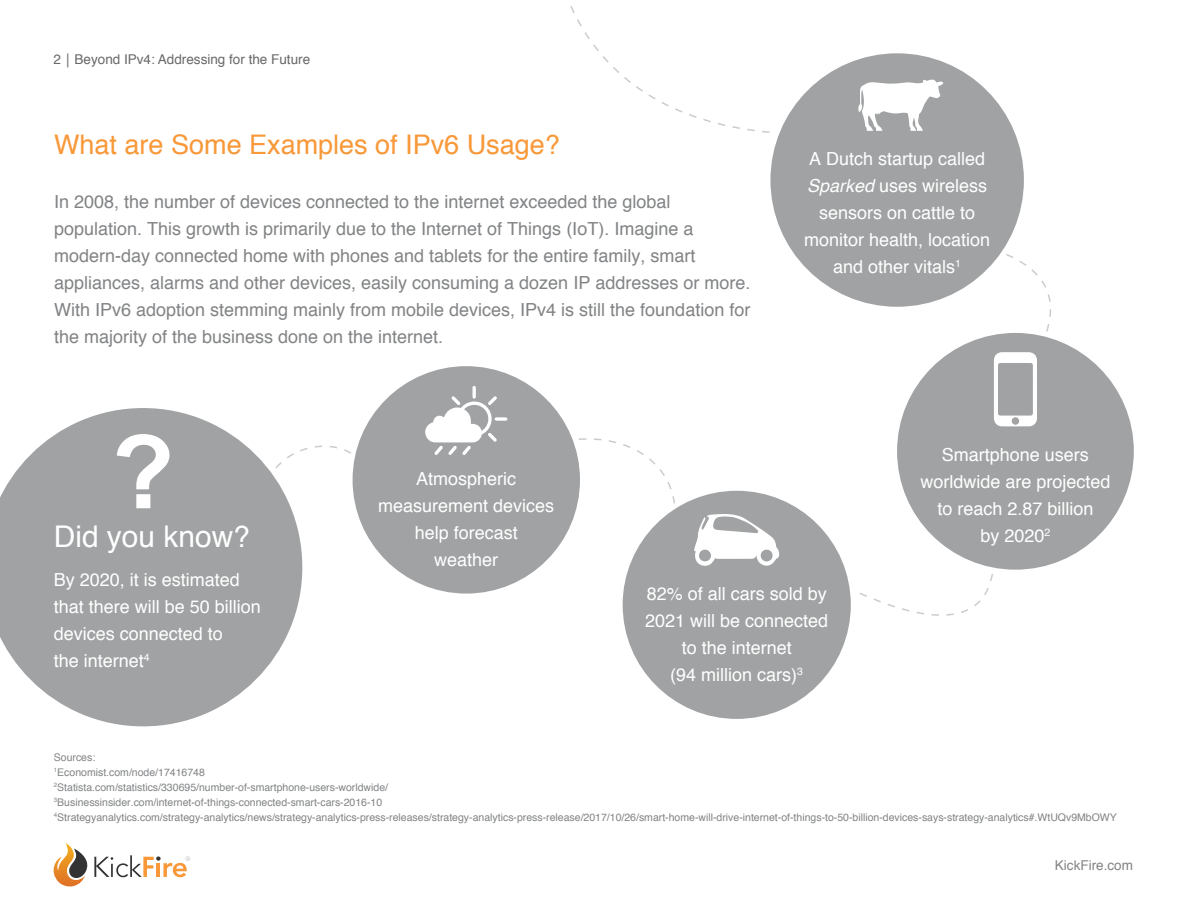
<style>
.page{position:relative;width:1188px;height:918px;background:#fff}
.page>*{position:absolute;margin:0;border:0;box-sizing:border-box;transform-origin:0 0}
.t1{font:29.85px "Helvetica";color:#fff}
.t2{font:27px "Helvetica";color:#f89838}
.t3{font:18px/27px "Helvetica";color:#818385}
.t4{font:18px/27px "Helvetica";color:#fff;text-align:center}
.t5{font:13.5px "Helvetica";color:#676867}
.t6{font:13.5px "Helvetica";color:#818385}
.t7{font:10.5px/15px "Helvetica";color:#818385}
.s1{font-style:italic}
</style>
<div class="page">
<svg style="left:0;top:408px;width:302px;height:318px;fill:#a0a2a3"></svg>
<svg style="left:53px;top:843px;width:137px;height:44px"></svg>
<div style="left:623px;top:491px;width:228px;height:228px;background:#a0a2a3;border-radius:50%"></div>
<svg style="left:694px;top:514px;width:85px;height:52px"></svg>
<div style="left:897px;top:333px;width:237px;height:237px;background:#a0a2a3;border-radius:50%"></div>
<svg style="left:994px;top:352px;width:43px;height:74px"></svg>
<div style="left:353px;top:366px;width:227px;height:228px;background:#a0a2a3;border-radius:50%"></div>
<svg style="left:495px;top:417px;width:12px;height:4px"></svg>
<svg style="left:425px;top:386px;width:72px;height:69px"></svg>
<svg style="left:274px;top:441px;width:80px;height:29px"></svg>
<svg style="left:577px;top:438px;width:98px;height:67px"></svg>
<svg style="left:859px;top:574px;width:134px;height:42px"></svg>
<svg style="left:1004px;top:254px;width:47px;height:82px"></svg>
<div style="left:770px;top:53px;width:254px;height:254px;background:#a0a2a3;border-radius:50%"></div>
<svg style="left:858px;top:79px;width:85px;height:52px"></svg>
<svg style="left:570px;top:6px;width:200px;height:127px"></svg>
<svg style="left:117px;top:434px;width:53px;height:74px"></svg>
<p class="t5" style="left:54px;top:49px;width:258px">2│Beyond IPv4: Addressing for the Future</p>
<h2 class="t2" style="left:54px;top:124px;width:507px">What are Some Examples of IPv6 Usage?</h2>
<p class="t3" style="left:54px;top:189px;width:698px">In 2008, the number of devices connected to the internet exceeded the global population. This growth is primarily due to the Internet of Things (IoT). Imagine a modern-day connected home with phones and tablets for the entire family, smart appliances, alarms and other devices, easily consuming a dozen IP addresses or more.<br>With IPv6 adoption stemming mainly from mobile devices, IPv4 is still the foundation for the majority of the business done on the internet.</p>
<h3 class="t4" style="left:804px;top:146px;width:188px">A Dutch startup called<br><span class="s1">Sparked</span> uses wireless sensors on cattle to monitor health, location and other vitals<sup>1</sup></h3>
<h1 class="t1" style="left:54px;top:514px;width:198px">Did you know?</h1>
<h3 class="t4" style="left:54px;top:567px;width:209px;text-align:left">By 2020, it is estimated that there will be 50 billion devices connected to<br>the internet<sup>4</sup></h3>
<h3 class="t4" style="left:378px;top:466px;width:178px">Atmospheric measurement devices help forecast<br>weather</h3>
<h3 class="t4" style="left:645px;top:581px;width:185px">82% of all cars sold by<br>2021 will be connected to the internet<br>(94 million cars)<sup>3</sup></h3>
<h3 class="t4" style="left:920px;top:442px;width:192px">Smartphone users worldwide are projected to reach 2.87 billion<br>by 2020<sup>2</sup></h3>
<p class="t7" style="left:54px;top:750px;width:1065px">Sources:<br><sup>1</sup>Economist.com/node/17416748<br><sup>2</sup>Statista.com/statistics/330695/number-of-smartphone-users-worldwide/<br><sup>3</sup>Businessinsider.com/internet-of-things-connected-smart-cars-2016-10<br><sup>4</sup>Strategyanalytics.com/strategy-analytics/news/strategy-analytics-press-releases/strategy-analytics-press-release/2017/10/26/smart-home-will-drive-internet-of-things-to-50-billion-devices-says-strategy-analytics#.WtUQv9MbOWY</p>
<p class="t6" style="left:1055px;top:855px;width:80px">KickFire.com</p>
</div>
